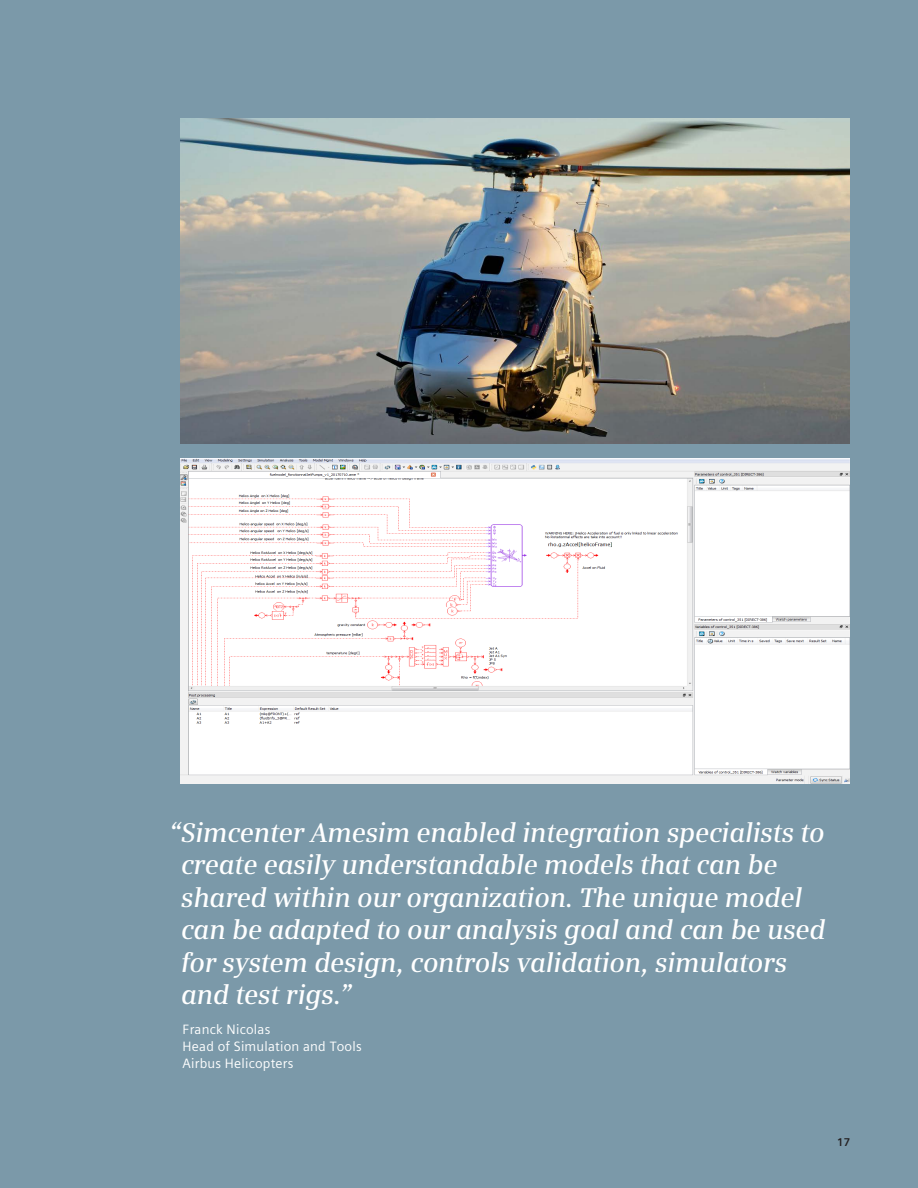
<style>
.page{position:relative;width:918px;height:1188px;background:#7b99a9}
.page>*{position:absolute;margin:0;border:0;box-sizing:border-box;transform-origin:0 0}
.Large_quote_serif_wh{font:italic 600 27px/32.4px "Siemens Serif";letter-spacing:-.01em;color:#fff}
.Large_quote_credit{font:13.5px/17px "Siemens Sans Global";letter-spacing:.015em;color:#fff}
.t1{font:700 11.25px "Siemens Sans Global";color:#231f20}
</style>
<div class="page">
<img style="left:181px;top:118px;width:669px;height:326px">
<img style="left:181px;top:458px;width:669px;height:326px">
<p class="Large_quote_serif_wh" style="left:181px;top:816px;width:646px;text-indent:-12px">“Simcenter Amesim enabled integration specialists to create easily understandable models that can be shared within our organization. The unique model can be adapted to our analysis goal and can be used for system design, controls validation, simulators and test rigs.”</p>
<p class="Large_quote_credit" style="left:183px;top:1021px;width:181px">Franck Nicolas<br>Head of Simulation and Tools<br>Airbus Helicopters</p>
<p class="t1" style="left:837px;top:1134px;width:15px">17</p>
</div>
